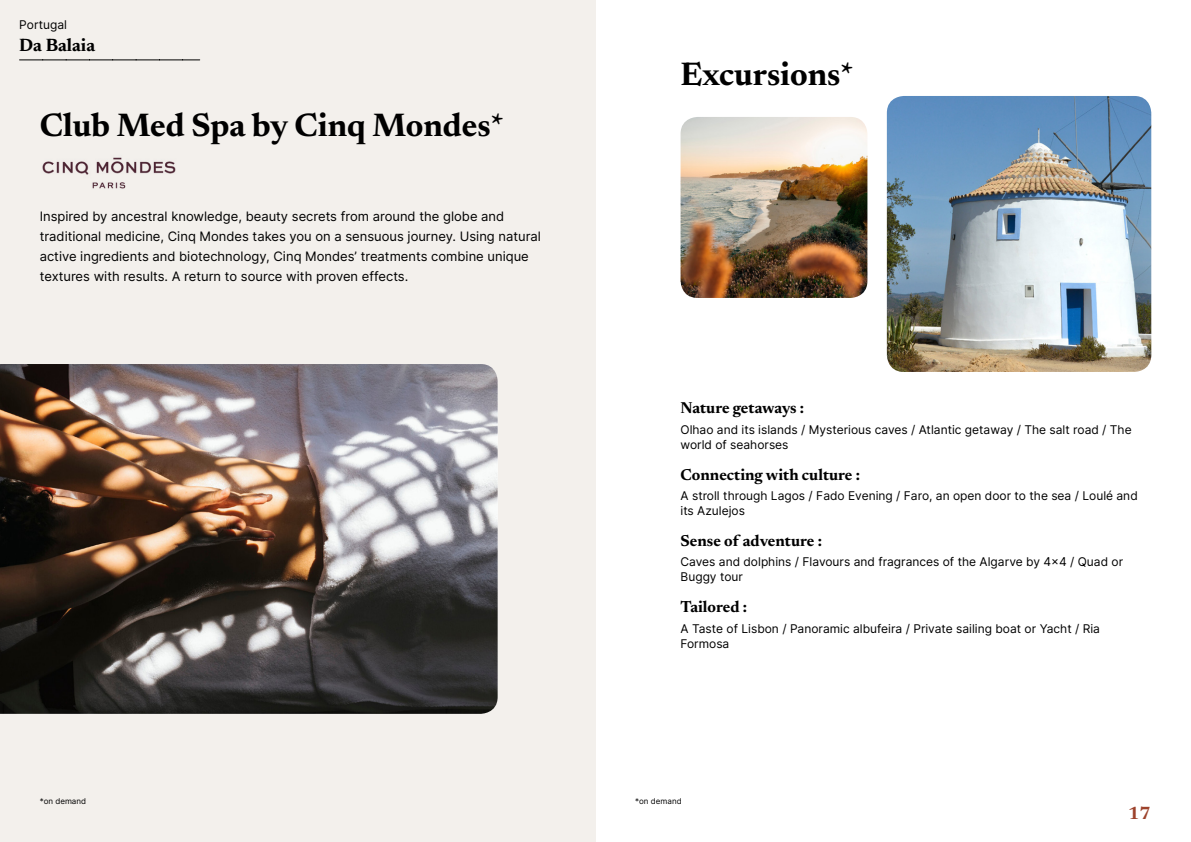
<style>
.page{position:relative;width:1191px;height:842px;background:#fff}
.page>*{position:absolute;margin:0;border:0;box-sizing:border-box;transform-origin:0 0}
.t1{font:700 33px "Newsreader 24 pt";color:#000}
.t2{font:700 18px "Newsreader 24 pt";color:#000}
.t3{font:700 18px "Newsreader 24 pt";color:#9d432c}
.t4{font:700 16px "Newsreader 24 pt";color:#000}
.t5{font:13px/20px "Inter";color:#000}
.t6{font:12px/15px "Inter";color:#000}
.t7{font:8px "Inter";color:#000}
</style>
<div class="page">
<div style="left:0;top:0;width:595px;height:842px;background:#f3f0ec"></div>
<img style="left:0;top:364px;width:497px;height:350px">
<img style="left:680px;top:117px;width:187px;height:181px">
<img style="left:887px;top:96px;width:264px;height:276px">
<svg style="left:20px;top:60px;width:180px;height:1px"></svg>
<img style="left:42px;top:157px;width:134px;height:32px">
<p class="t6" style="left:19px;top:16px;width:49px">Portugal</p>
<h2 class="t2" style="left:19px;top:32px;width:77px">Da Balaia</h2>
<h1 class="t1" style="left:40px;top:101px;width:466px">Club Med Spa by Cinq Mondes*</h1>
<p class="t5" style="left:40px;top:206px;width:503px">Inspired by ancestral knowledge, beauty secrets from around the globe and traditional medicine, Cinq Mondes takes you on a sensuous journey. Using natural active ingredients and biotechnology, Cinq Mondes’ treatments combine unique textures with results. A return to source with proven effects.</p>
<p class="t7" style="left:40px;top:795px;width:48px">*on demand</p>
<h1 class="t1" style="left:680px;top:50px;width:175px">Excursions*</h1>
<h3 class="t4" style="left:680px;top:397px;width:125px">Nature getaways :</h3>
<p class="t6" style="left:680px;top:422px;width:452px">Olhao and its islands / Mysterious caves / Atlantic getaway / The salt road / The world of seahorses</p>
<h3 class="t4" style="left:680px;top:463px;width:181px">Connecting with culture :</h3>
<p class="t6" style="left:680px;top:488px;width:459px">A stroll through Lagos / Fado Evening / Faro, an open door to the sea / Loulé and its Azulejos</p>
<h3 class="t4" style="left:680px;top:529px;width:143px">Sense of adventure :</h3>
<p class="t6" style="left:680px;top:554px;width:444px">Caves and dolphins / Flavours and fragrances of the Algarve by 4x4 / Quad or<br>Buggy tour</p>
<h3 class="t4" style="left:680px;top:595px;width:68px">Tailored :</h3>
<p class="t6" style="left:680px;top:620px;width:421px">A Taste of Lisbon / Panoramic albufeira / Private sailing boat or Yacht / Ria<br>Formosa</p>
<p class="t7" style="left:635px;top:795px;width:48px">*on demand</p>
<h2 class="t3" style="left:1128px;top:800px;width:24px">17</h2>
</div>
